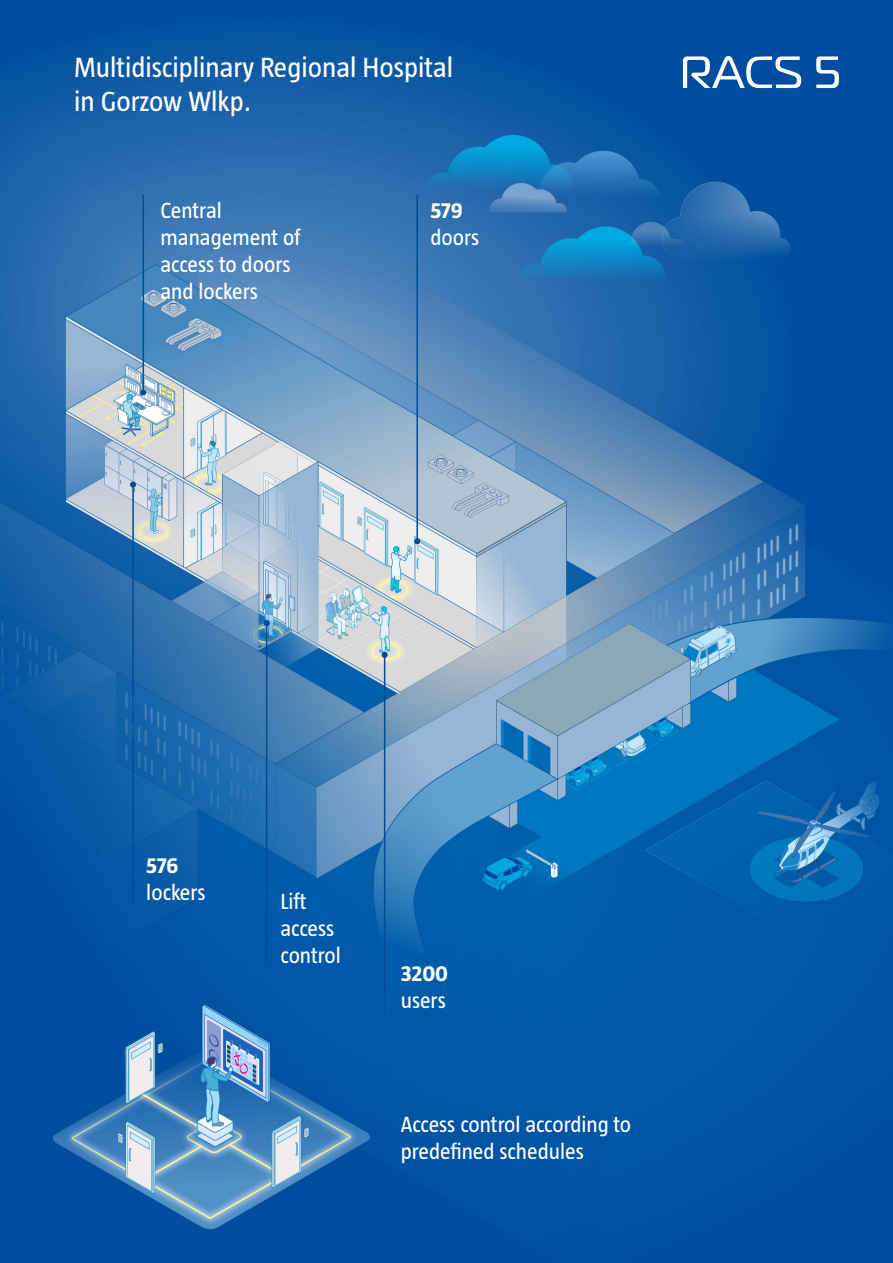
<style>
.page{position:relative;width:893px;height:1263px;background:#fff}
.page>*{position:absolute;margin:0;border:0;box-sizing:border-box;transform-origin:0 0}
.t1{font:28.5px/34.2px "Taz";color:#fff}
.t2{font:22.5px/27px "Taz";color:#fff}
.t3{font:700 22.5px "Taz";letter-spacing:-.01em;color:#fff}
</style>
<div class="page">
<img style="left:0;top:0;width:893px;height:1263px">
<hr style="left:266px;top:623px;width:1px;height:340px;background:#014c94">
<svg style="left:264px;top:620px;width:6px;height:6px"></svg>
<hr style="left:384px;top:655px;width:1px;height:359px;background:#014c94">
<svg style="left:382px;top:652px;width:6px;height:6px"></svg>
<hr style="left:132px;top:485px;width:2px;height:420px;background:#014c94">
<svg style="left:130px;top:482px;width:6px;height:6px"></svg>
<hr style="left:416px;top:195px;width:2px;height:346px;background:#014c94">
<svg style="left:414px;top:538px;width:6px;height:6px"></svg>
<hr style="left:143px;top:195px;width:1px;height:197px;background:#014c94">
<svg style="left:140px;top:389px;width:6px;height:6px"></svg>
<svg style="left:683px;top:55px;width:119px;height:33px"></svg>
<svg style="left:816px;top:56px;width:23px;height:32px"></svg>
<p class="t1" style="left:74px;top:50px;width:381px">Multidisciplinary Regional Hospital in Gorzow Wlkp.</p>
<p class="t2" style="left:161px;top:197px;width:141px">Central management of access to doors and lockers</p>
<p class="t3" style="left:430px;top:198px;width:34px">579</p>
<p class="t2" style="left:430px;top:224px;width:50px">doors</p>
<p class="t3" style="left:146px;top:852px;width:33px">576</p>
<p class="t2" style="left:146px;top:878px;width:61px">lockers</p>
<p class="t2" style="left:281px;top:888px;width:62px">Lift access control</p>
<p class="t3" style="left:401px;top:961px;width:49px">3200</p>
<p class="t2" style="left:401px;top:987px;width:47px">users</p>
<p class="t2" style="left:401px;top:1110px;width:232px">Access control according to predefined schedules</p>
</div>
